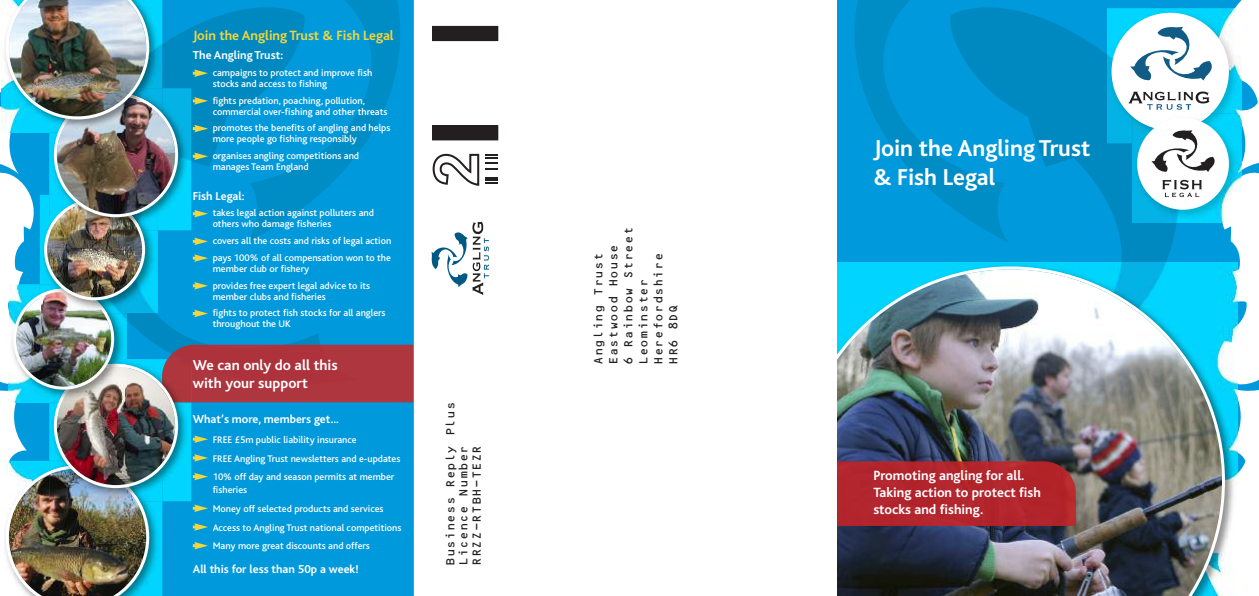
<style>
.page{position:relative;width:1259px;height:596px;background:#fff}
.page>*{position:absolute;margin:0;border:0;box-sizing:border-box;transform-origin:0 0}
.t1{font:700 24px/28.8px "Bliss";color:#fff}
.t2{font:700 15px/18px "Bliss";color:#fff}
.t3{font:700 14px/16.8px "Bliss";color:#fff}
.t4{font:700 14px "Bliss";color:#f1d63d}
.t5{font:12px/15px "OCRB";color:#231f20}
.t6{font:700 12px "Bliss";color:#fff}
.t7{font:500 10px/18.7px "Bliss";color:#fff}
</style>
<div class="page">
<div style="left:178px;top:243px;width:236px;height:352px;background:#0099dc"></div>
<div style="left:178px;top:243px;width:179px;height:101px;background:#0099dc"></div>
<svg style="left:178px;top:0;width:236px;height:243px;background:#0093d2"></svg>
<svg style="left:1237px;top:300px;width:22px;height:103px"></svg>
<svg style="left:1237px;top:450px;width:9px;height:27px"></svg>
<svg style="left:898px;top:243px;width:253px;height:19px;background:#0097d8"></svg>
<svg style="left:837px;top:0;width:344px;height:243px;background:#0093d1"></svg>
<svg style="left:193px;top:435px;width:15px;height:7px"></svg>
<svg style="left:193px;top:454px;width:15px;height:7px"></svg>
<svg style="left:193px;top:472px;width:15px;height:8px"></svg>
<svg style="left:193px;top:504px;width:15px;height:7px"></svg>
<svg style="left:193px;top:523px;width:15px;height:7px"></svg>
<svg style="left:193px;top:541px;width:15px;height:8px"></svg>
<svg style="left:193px;top:69px;width:15px;height:8px"></svg>
<svg style="left:193px;top:97px;width:15px;height:8px"></svg>
<svg style="left:193px;top:125px;width:15px;height:7px"></svg>
<svg style="left:193px;top:152px;width:15px;height:8px"></svg>
<svg style="left:193px;top:210px;width:15px;height:7px"></svg>
<svg style="left:193px;top:237px;width:15px;height:8px"></svg>
<svg style="left:193px;top:254px;width:15px;height:8px"></svg>
<svg style="left:193px;top:282px;width:15px;height:7px"></svg>
<svg style="left:193px;top:309px;width:15px;height:8px"></svg>
<div style="left:178px;top:344px;width:236px;height:58px;background:#ae363f"></div>
<img style="left:837px;top:262px;width:400px;height:311px">
<img style="left:837px;top:266px;width:388px;height:329px">
<img style="left:178px;top:402px;width:13px;height:99px">
<img style="left:178px;top:359px;width:13px;height:43px">
<div style="left:837px;top:461px;width:239px;height:64px;background:#b2252d"></div>
<img style="left:178px;top:88px;width:13px;height:142px">
<img style="left:0;top:0;width:178px;height:595px">
<svg style="left:431px;top:221px;width:58px;height:74px"></svg>
<div style="left:432px;top:126px;width:66px;height:14px;background:#231f20"></div>
<div style="left:432px;top:125px;width:66px;height:15px;border:1px solid #231f20"></div>
<div style="left:432px;top:26px;width:66px;height:15px;background:#231f20"></div>
<svg style="left:432px;top:153px;width:66px;height:33px"></svg>
<img style="left:1107px;top:8px;width:135px;height:135px">
<div style="left:1111px;top:13px;width:118px;height:117px;background:#fff;border-radius:50%"></div>
<svg style="left:1128px;top:6px;width:130px;height:111px"></svg>
<img style="left:1132px;top:113px;width:109px;height:109px">
<img style="left:1132px;top:113px;width:79px;height:17px">
<div style="left:1137px;top:118px;width:92px;height:92px;background:#fff;border-radius:50%"></div>
<svg style="left:1151px;top:130px;width:108px;height:146px"></svg>
<h3 class="t4" style="left:193px;top:30px;width:202px">Join the AnglingTrust &amp; Fish Legal</h3>
<p class="t6" style="left:193px;top:51px;width:92px">The AnglingTrust:</p>
<p class="t7" style="left:213px;top:68px;width:161px;line-height:11px">campaigns to protect and improve fish stocks and access to fishing</p>
<p class="t7" style="left:213px;top:96px;width:176px;line-height:11px">fights predation, poaching, pollution, commercial over-fishing and other threats</p>
<p class="t7" style="left:213px;top:124px;width:179px;line-height:11px">promotes the benefits of angling and helps more people go fishing responsibly</p>
<p class="t7" style="left:213px;top:151px;width:148px;line-height:11px">organises angling competitions and manages Team England</p>
<p class="t6" style="left:193px;top:191px;width:53px">Fish Legal:</p>
<p class="t7" style="left:213px;top:209px;width:163px;line-height:11px">takes legal action against polluters and others who damage fisheries</p>
<p class="t7" style="left:213px;top:233px;width:180px;line-height:16.7px">covers all the costs and risks of legal action pays 100% of all compensation won to the</p>
<p class="t7" style="left:213px;top:261px;width:159px;line-height:16.7px">member club or fishery<br>provides free expert legal advice to its</p>
<p class="t7" style="left:213px;top:289px;width:174px;line-height:16.7px">member clubs and fisheries<br>fights to protect fish stocks for all anglers</p>
<p class="t7" style="left:213px;top:315px;width:80px">throughout the UK</p>
<h2 class="t2" style="left:193px;top:357px;width:146px">We can only do all this with your support</h2>
<p class="t6" style="left:193px;top:414px;width:148px">What’s more, members get...</p>
<p class="t7" style="left:213px;top:431px;width:189px">FREE £5m public liability insurance<br>FREE Angling Trust newsletters and e-updates<br>10% off day and season permits at member</p>
<p class="t7" style="left:213px;top:481px;width:190px">fisheries<br>Money off selected products and services Access to Angling Trust national competitions Many more great discounts and offers</p>
<p class="t6" style="left:193px;top:564px;width:167px">All this for less than 50p a week!</p>
<p class="t5" style="left:444px;top:565px;width:166px;line-height:13.1px;rotate:-90deg">Business Reply Plus<br>Licence Number<br>RRZZ-RTBH-TEZR</p>
<p class="t5" style="left:592px;top:365px;width:140px;rotate:-90deg">Angling Trust<br>Eastwood House<br>6 Rainbow Street<br>Leominster<br>Herefordshire<br>HR6 8DQ</p>
<h1 class="t1" style="left:873px;top:136px;width:218px">Join the AnglingTrust &amp; Fish Legal</h1>
<h3 class="t3" style="left:873px;top:468px;width:169px">Promoting angling for all.<br>Taking action to protect fish stocks and fishing.</h3>
</div>
